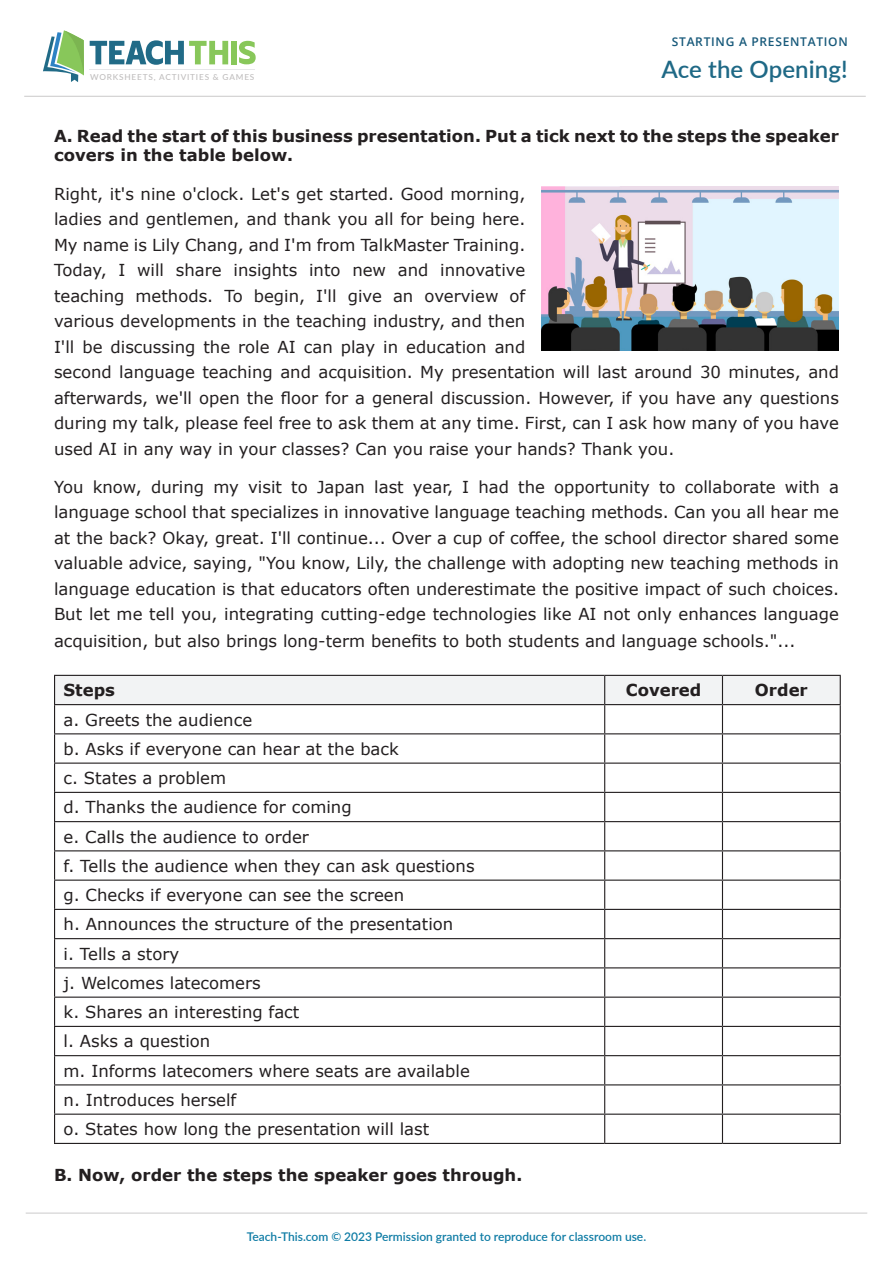
<style>
.page{position:relative;width:893px;height:1263px;background:#fff}
.page>*{position:absolute;margin:0;border:0;box-sizing:border-box;transform-origin:0 0}
.Para{font:600 24px "Lato";letter-spacing:.005em;color:#1f6986}
.t1{font:16.5px/25.5px "Verdana";color:#231f20}
.t2{font:700 16.5px/19.8px "Verdana";color:#231f20}
.t3{font:600 12px "Lato";color:#0f7ca5}
.Para-2{font:600 12px "Open Sans";letter-spacing:.06em;color:#17597a}
.t4{font:500 8.25px "Lato";letter-spacing:.1em;color:#c0bebe}
</style>
<div class="page">
<svg style="left:54px;top:675px;width:787px;height:468px"></svg>
<hr style="left:54px;top:1143px;width:551px;height:1px;background:#231f20">
<hr style="left:605px;top:1143px;width:117px;height:1px;background:#231f20">
<hr style="left:722px;top:1143px;width:119px;height:1px;background:#231f20">
<img style="left:542px;top:187px;width:297px;height:163px">
<hr style="left:24px;top:96px;width:842px;height:1px;background:#231f20">
<hr style="left:26px;top:1213px;width:841px;height:1px;background:#231f20">
<svg style="left:43px;top:30px;width:41px;height:52px"></svg>
<svg style="left:90px;top:40px;width:138px;height:25px"></svg>
<div style="left:231px;top:41px;width:6px;height:23px;background:#88c75a"></div>
<svg style="left:239px;top:41px;width:17px;height:23px"></svg>
<hr style="left:90px;top:69px;width:165px;height:1px;background:#e6e7e9">
<p class="t4" style="left:90px;top:71px;width:166px">WORKSHEETS, ACTIVITIES &amp; GAMES</p>
<p class="Para-2" style="left:672px;top:33px;width:178px">STARTING A PRESENTATION</p>
<p class="Para" style="left:661px;top:52px;width:188px">Ace the Opening!</p>
<p class="t2" style="left:54px;top:125px;width:786px">A. Read the start of this business presentation. Put a tick next to the steps the speaker covers in the table below.</p>
<p class="t1" style="left:54px;top:181px;width:786px">Right, it's nine o'clock. Let's get started. Good morning,<br>ladies and gentlemen, and thank you all for being here.<br>My name is Lily Chang, and I'm from TalkMaster Training.<br>Today, I will share insights into new and innovative<br>teaching methods. To begin, I'll give an overview of<br>various developments in the teaching industry, and then<br>I'll be discussing the role AI can play in education and<br>second language teaching and acquisition. My presentation will last around 30 minutes, and afterwards, we'll open the floor for a general discussion. However, if you have any questions during my talk, please feel free to ask them at any time. First, can I ask how many of you have used AI in any way in your classes? Can you raise your hands? Thank you.</p>
<p class="t1" style="left:54px;top:474px;width:786px;text-align:justify">You know, during my visit to Japan last year, I had the opportunity to collaborate with a language school that specializes in innovative language teaching methods. Can you all hear me at the back? Okay, great. I'll continue... Over a cup of coffee, the school director shared some valuable advice, saying, "You know, Lily, the challenge with adopting new teaching methods in language education is that educators often underestimate the positive impact of such choices.<br>But let me tell you, integrating cutting-edge technologies like AI not only enhances language</p>
<p class="t1" style="left:54px;top:628px;width:743px">acquisition, but also brings long-term benefits to both students and language schools."...</p>
<p class="t2" style="left:64px;top:680px;width:53px">Steps</p>
<p class="t2" style="left:626px;top:680px;width:77px">Covered</p>
<p class="t2" style="left:755px;top:680px;width:54px">Order</p>
<p class="t1" style="left:64px;top:707px;width:190px">a. Greets the audience</p>
<p class="t1" style="left:64px;top:736px;width:337px">b. Asks if everyone can hear at the back</p>
<p class="t1" style="left:64px;top:765px;width:164px">c. States a problem</p>
<p class="t1" style="left:64px;top:794px;width:290px">d. Thanks the audience for coming</p>
<p class="t1" style="left:64px;top:824px;width:247px">e. Calls the audience to order</p>
<p class="t1" style="left:64px;top:853px;width:413px">f. Tells the audience when they can ask questions</p>
<p class="t1" style="left:64px;top:882px;width:342px">g. Checks if everyone can see the screen</p>
<p class="t1" style="left:64px;top:911px;width:391px">h. Announces the structure of the presentation</p>
<p class="t1" style="left:64px;top:941px;width:117px">i. Tells a story</p>
<p class="t1" style="left:64px;top:970px;width:199px">j. Welcomes latecomers</p>
<p class="t1" style="left:64px;top:999px;width:237px">k. Shares an interesting fact</p>
<p class="t1" style="left:64px;top:1028px;width:148px">l. Asks a question</p>
<p class="t1" style="left:64px;top:1058px;width:408px">m. Informs latecomers where seats are available</p>
<p class="t1" style="left:64px;top:1087px;width:174px">n. Introduces herself</p>
<p class="t1" style="left:64px;top:1116px;width:367px">o. States how long the presentation will last</p>
<p class="t2" style="left:54px;top:1165px;width:470px">B. Now, order the steps the speaker goes through.</p>
<p class="t3" style="left:247px;top:1228px;width:401px">Teach-This.com © 2023 Permission granted to reproduce for classroom use.</p>
</div>
